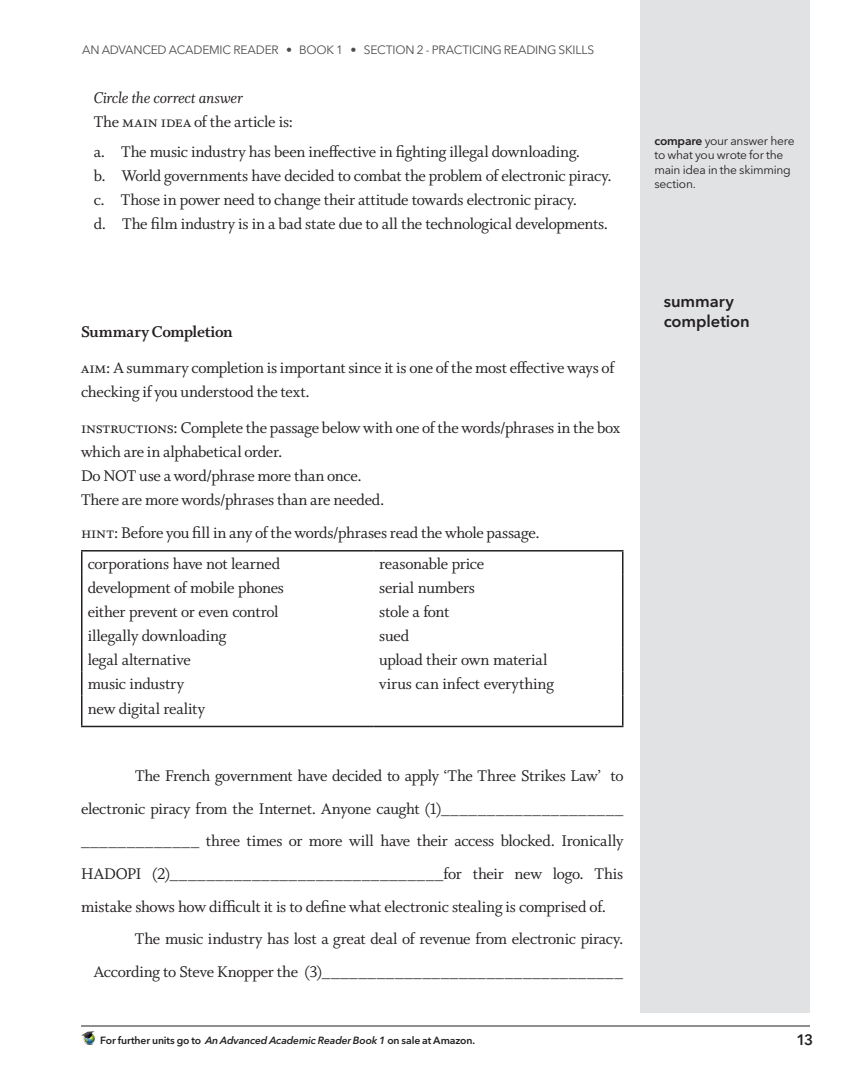
<style>
.page{position:relative;width:864px;height:1080px;background:#fff}
.page>*{position:absolute;margin:0;border:0;box-sizing:border-box;transform-origin:0 0}
.t1{font:17.25px/32.7px "Whitman Roman LF";letter-spacing:-.015em;color:#231f20}
.t2{font:17.25px "Whitman Italic LF";letter-spacing:-.015em;color:#231f20}
.t3{font:17.25px "Whitman Bold LF";letter-spacing:-.02em;color:#231f20}
.t4{font:600 16.5px/19.8px "Avenir Next LT Pro";letter-spacing:-.005em;color:#231f20}
.t5{font:600 15px "Avenir Next LT Pro";color:#231f20}
.t6{font:12px/14.4px "Avenir Next LT Pro";letter-spacing:-.02em;color:#231f20}
.t7{font:12px "Avenir Next LT Pro";letter-spacing:-.015em;color:#4b4c4d}
.t8{font:600 10.35px "Avenir Next LT Pro";letter-spacing:-.01em;color:#231f20}
.s1{font-family:"Whitman Small Caps LF"}
.s2{font-weight:600}
.s3{font-style:italic}
</style>
<div class="page">
<hr style="left:81px;top:1026px;width:729px;height:1px;background:#231f20">
<img style="left:81px;top:1032px;width:15px;height:13px">
<hr style="left:81px;top:550px;width:292px;height:2px;background:#231f20">
<hr style="left:373px;top:550px;width:250px;height:2px;background:#231f20">
<svg style="left:81px;top:552px;width:1px;height:143px"></svg>
<svg style="left:622px;top:552px;width:1px;height:143px"></svg>
<hr style="left:81px;top:695px;width:1px;height:31px;background:#231f20">
<hr style="left:622px;top:695px;width:1px;height:31px;background:#231f20">
<hr style="left:81px;top:726px;width:292px;height:1px;background:#231f20">
<hr style="left:373px;top:726px;width:250px;height:1px;background:#231f20">
<div style="left:641px;top:0;width:169px;height:1013px;background:#e1e2e4"></div>
<p class="t7" style="left:82px;top:43px;width:514px">AN ADVANCED ACADEMIC READER • BOOK 1 • SECTION 2 - PRACTICING READING SKILLS</p>
<p class="t2" style="left:94px;top:88px;width:151px">Circle the correct answer</p>
<p class="t1" style="left:94px;top:106px;width:201px">The <span class="s1">main idea</span> of the article is:</p>
<p class="t1" style="left:94px;top:136px;width:488px">a. The music industry has been ineffective in fighting illegal downloading.</p>
<p class="t1" style="left:94px;top:160px;width:520px">b. World governments have decided to combat the problem of electronic piracy.</p>
<p class="t1" style="left:94px;top:184px;width:485px">c. Those in power need to change their attitude towards electronic piracy.</p>
<p class="t1" style="left:94px;top:208px;width:516px">d. The film industry is in a bad state due to all the technological developments.</p>
<p class="t3" style="left:81px;top:322px;width:153px">Summary Completion</p>
<p class="t1" style="left:81px;top:356px;width:535px;line-height:24px"><span class="s1">aim</span>: A summary completion is important since it is one of the most effective ways of checking if you understood the text.</p>
<p class="t1" style="left:81px;top:416px;width:541px;line-height:24px"><span class="s1">instructions</span>: Complete the passage below with one of the words/phrases in the box which are in alphabetical order.</p>
<p class="t1" style="left:81px;top:460px;width:282px">Do NOT use a word/phrase more than once.</p>
<p class="t1" style="left:81px;top:484px;width:305px">There are more words/phrases than are needed.</p>
<p class="t1" style="left:81px;top:517px;width:460px"><span class="s1">hint</span>: Before you fill in any of the words/phrases read the whole passage.</p>
<p class="t1" style="left:88px;top:548px;width:194px">corporations have not learned</p>
<p class="t1" style="left:379px;top:548px;width:106px">reasonable price</p>
<p class="t1" style="left:88px;top:572px;width:198px">development of mobile phones</p>
<p class="t1" style="left:379px;top:572px;width:97px">serial numbers</p>
<p class="t1" style="left:88px;top:596px;width:192px">either prevent or even control</p>
<p class="t1" style="left:379px;top:596px;width:72px">stole a font</p>
<p class="t1" style="left:88px;top:620px;width:140px">illegally downloading</p>
<p class="t1" style="left:379px;top:620px;width:31px">sued</p>
<p class="t1" style="left:88px;top:644px;width:105px">legal alternative</p>
<p class="t1" style="left:379px;top:644px;width:170px">upload their own material</p>
<p class="t1" style="left:88px;top:668px;width:98px">music industry</p>
<p class="t1" style="left:379px;top:668px;width:176px">virus can infect everything</p>
<p class="t1" style="left:88px;top:692px;width:119px">new digital reality</p>
<p class="t1" style="left:81px;top:760px;width:544px;text-align:justify;text-indent:54px">The French government have decided to apply ‘The Three Strikes Law’ to electronic piracy from the Internet. Anyone caught (1)____________________ _____________ three times or more will have their access blocked. Ironically HADOPI (2)______________________________for their new logo. This mistake shows how difficult it is to define what electronic stealing is comprised of.</p>
<p class="t1" style="left:94px;top:923px;width:531px;text-align:right">The music industry has lost a great deal of revenue from electronic piracy.<br>According to Steve Knopper the (3)_________________________________</p>
<p class="t6" style="left:654px;top:134px;width:142px"><span class="s2">compare</span> your answer here to what you wrote for the main idea in the skimming section.</p>
<p class="t4" style="left:664px;top:291px;width:88px">summary completion</p>
<p class="t8" style="left:100px;top:1034px;width:377px">For further units go to <span class="s3">An Advanced Academic Reader Book 1</span> on sale at Amazon.</p>
<p class="t5" style="left:796px;top:1030px;width:18px">13</p>
</div>
